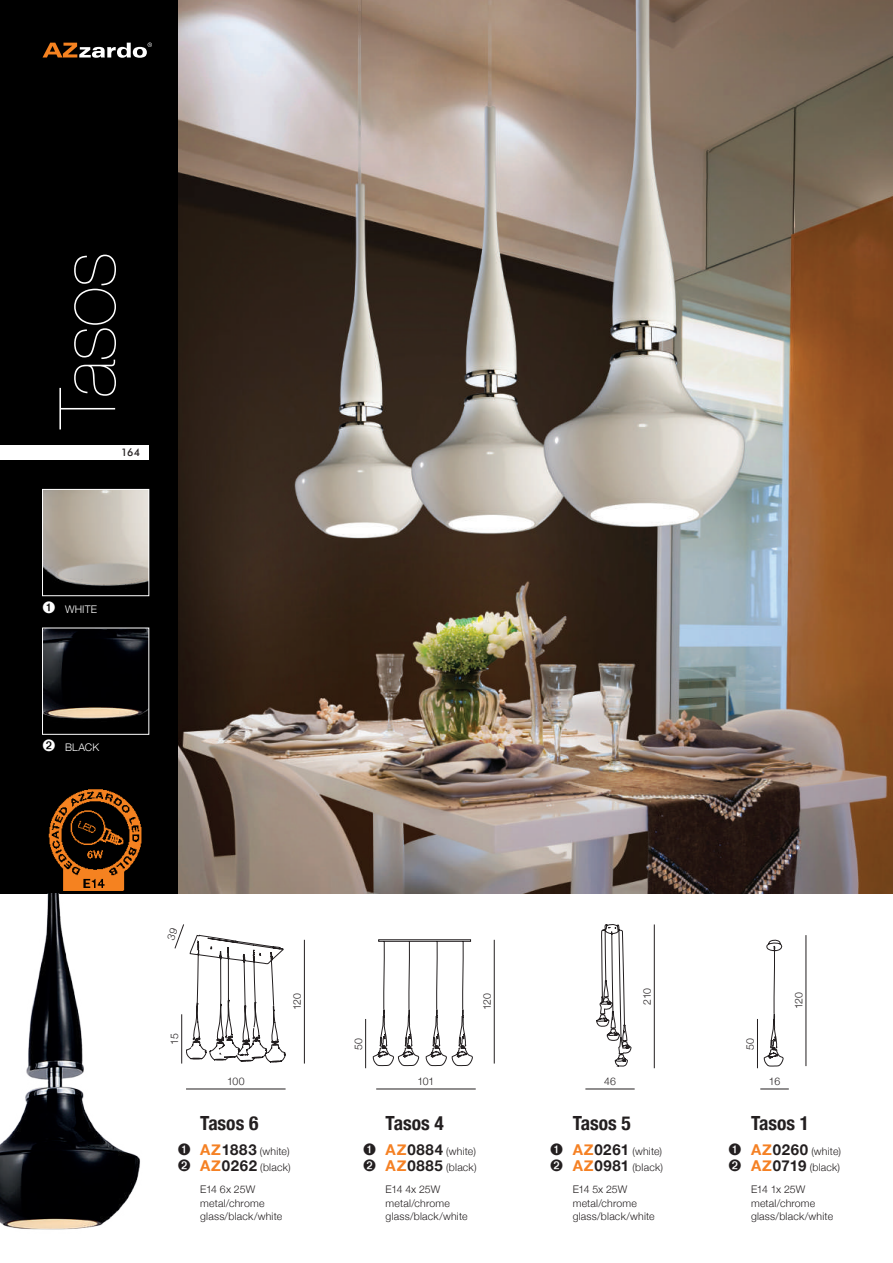
<style>
.page{position:relative;width:893px;height:1263px;background:#fff}
.page>*{position:absolute;margin:0;border:0;box-sizing:border-box;transform-origin:0 0}
.t1{font:200 78px "Helvetica Neue";color:#fff}
.t2{font:700 condensed 19.5px "Helvetica Neue";color:#231f20}
.t3{font:300 10.5px/13.5px "Helvetica Neue";letter-spacing:.02em;color:#231f20}
.t4{font:300 10.5px "Helvetica Neue";letter-spacing:.02em;color:#fff}
.t5{font:10.5px "Futura Md EU";color:#231f20}
.s1{font-weight:700;font-size:15px;color:#f58124}
.s2{font-weight:700;font-size:15px}
</style>
<div class="page">
<img style="left:177px;top:0;width:716px;height:893px">
<div style="left:0;top:0;width:177px;height:893px;background:#000"></div>
<div style="left:0;top:445px;width:149px;height:14px;background:#fff"></div>
<svg style="left:43px;top:43px;width:109px;height:15px"></svg>
<img style="left:0;top:893px;width:154px;height:337px">
<svg style="left:596px;top:924px;width:36px;height:142px"></svg>
<svg style="left:757px;top:939px;width:26px;height:130px"></svg>
<svg style="left:373px;top:939px;width:100px;height:128px"></svg>
<img style="left:44px;top:630px;width:103px;height:89px">
<div style="left:42px;top:628px;width:107px;height:107px;border:1px solid #fff"></div>
<img style="left:44px;top:491px;width:103px;height:95px">
<div style="left:42px;top:489px;width:107px;height:107px;border:1px solid #fff"></div>
<hr style="left:376px;top:1089px;width:100px;height:1px;background:#231f20">
<svg style="left:760px;top:1089px;width:29px;height:1px"></svg>
<hr style="left:304px;top:940px;width:1px;height:123px;background:#231f20">
<hr style="left:181px;top:1014px;width:1px;height:49px;background:#231f20">
<hr style="left:365px;top:1019px;width:1px;height:49px;background:#231f20">
<hr style="left:757px;top:1019px;width:1px;height:49px;background:#231f20">
<hr style="left:494px;top:940px;width:1px;height:123px;background:#231f20">
<hr style="left:654px;top:924px;width:1px;height:144px;background:#231f20">
<hr style="left:806px;top:935px;width:1px;height:131px;background:#231f20">
<hr style="left:186px;top:1089px;width:100px;height:1px;background:#231f20">
<hr style="left:585px;top:1089px;width:50px;height:1px;background:#231f20">
<img style="left:48px;top:789px;width:94px;height:102px">
<svg style="left:174px;top:924px;width:112px;height:138px"></svg>
<h1 class="t1" style="left:27px;top:428px;width:178px;rotate:-90deg">Tasos</h1>
<p class="t5" style="left:121px;top:446px;width:20px">164</p>
<p class="t4" style="left:43px;top:601px;width:56px">➊ WHITE</p>
<p class="t4" style="left:43px;top:739px;width:58px">➋ BLACK</p>
<p class="t3" style="left:290px;top:1010px;width:19px;rotate:-90deg">120</p>
<p class="t3" style="left:479px;top:1010px;width:19px;rotate:-90deg">120</p>
<p class="t3" style="left:639px;top:1005px;width:18px;rotate:-90deg">210</p>
<p class="t3" style="left:791px;top:1009px;width:19px;rotate:-90deg">120</p>
<p class="t3" style="left:167px;top:1044px;width:13px;rotate:-90deg">15</p>
<p class="t3" style="left:351px;top:1049px;width:13px;rotate:-90deg">50</p>
<p class="t3" style="left:743px;top:1049px;width:13px;rotate:-90deg">50</p>
<p class="t3" style="left:227px;top:1074px;width:19px">100</p>
<p class="t3" style="left:604px;top:1074px;width:13px">46</p>
<p class="t3" style="left:417px;top:1074px;width:18px">101</p>
<p class="t3" style="left:769px;top:1074px;width:13px">16</p>
<h2 class="t2" style="left:200px;top:1107px;width:60px">Tasos 6</h2>
<p class="t3" style="left:178px;top:1142px;width:114px;line-height:16.5px">➊ <span class="s1">AZ</span> <span class="s2">1883</span> (white)<br>➋ <span class="s1">AZ</span> <span class="s2">0262</span> (black)</p>
<p class="t3" style="left:200px;top:1182px;width:84px">E14 6x 25W metal/chrome glass/black/white</p>
<h2 class="t2" style="left:386px;top:1107px;width:60px">Tasos 4</h2>
<p class="t3" style="left:363px;top:1142px;width:115px;line-height:16.5px">➊ <span class="s1">AZ</span> <span class="s2">0884</span> (white)<br>➋ <span class="s1">AZ</span> <span class="s2">0885</span> (black)</p>
<p class="t3" style="left:386px;top:1182px;width:84px">E14 4x 25W metal/chrome glass/black/white</p>
<h2 class="t2" style="left:573px;top:1107px;width:60px">Tasos 5</h2>
<p class="t3" style="left:550px;top:1142px;width:114px;line-height:16.5px">➊ <span class="s1">AZ</span> <span class="s2">0261</span> (white)<br>➋ <span class="s1">AZ</span> <span class="s2">0981</span> (black)</p>
<p class="t3" style="left:573px;top:1182px;width:84px">E14 5x 25W metal/chrome glass/black/white</p>
<h2 class="t2" style="left:751px;top:1107px;width:60px">Tasos 1</h2>
<p class="t3" style="left:729px;top:1142px;width:114px;line-height:16.5px">➊ <span class="s1">AZ</span> <span class="s2">0260</span> (white)<br>➋ <span class="s1">AZ</span> <span class="s2">0719</span> (black)</p>
<p class="t3" style="left:751px;top:1182px;width:84px">E14 1x 25W metal/chrome glass/black/white</p>
</div>
